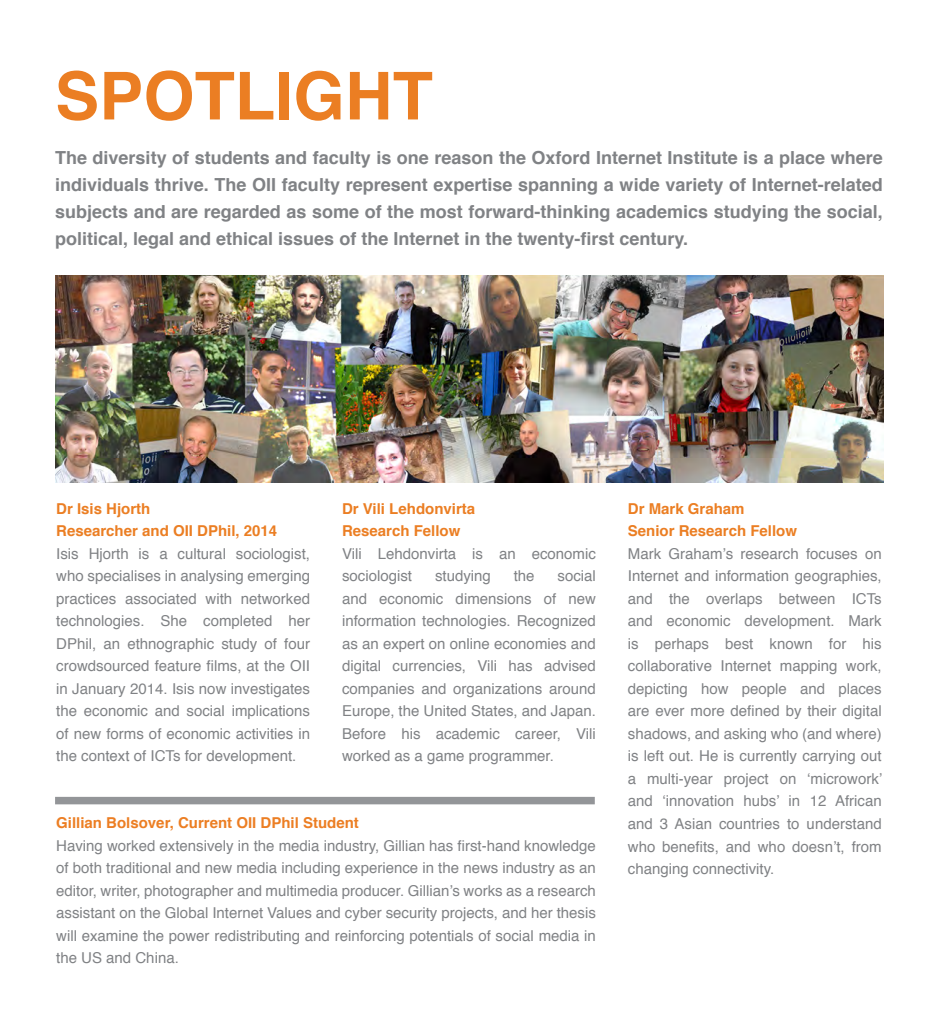
<style>
.page{position:relative;width:938px;height:1023px;background:#fff}
.page>*{position:absolute;margin:0;border:0;box-sizing:border-box;transform-origin:0 0}
.t1{font:700 66px "Helvetica";color:#eb7e23}
.t2{font:700 18px/27px "Helvetica";color:#808285;text-align:justify}
.t3{font:15px/22.5px "Helvetica";color:#808285;text-align:justify}
.t4{font:700 15px "Helvetica";color:#eb7e23}
.t5{font:700 15px "Helvetica";color:#ec7e23}
</style>
<div class="page">
<div style="left:55px;top:797px;width:540px;height:7px;background:#939598"></div>
<img style="left:55px;top:275px;width:828px;height:207px">
<p class="t1" style="left:55px;top:43px;width:379px">SPOTLIGHT</p>
<p class="t2" style="left:55px;top:144px;width:829px">The diversity of students and faculty is one reason the Oxford Internet Institute is a place where individuals thrive. The OII faculty represent expertise spanning a wide variety of Internet-related subjects and are regarded as some of the most forward-thinking academics studying the social, political, legal and ethical issues of the Internet in the twenty-first century.</p>
<p class="t4" style="left:56px;top:496px;width:96px">Dr Isis Hjorth</p>
<p class="t4" style="left:56px;top:519px;width:222px">Researcher and OII DPhil, 2014</p>
<p class="t3" style="left:56px;top:543px;width:255px">Isis Hjorth is a cultural sociologist, who specialises in analysing emerging practices associated with networked technologies. She completed her DPhil, an ethnographic study of four crowdsourced feature films, at the OII in January 2014. Isis now investigates the economic and social implications of new forms of economic activities in the context of ICTs for development.</p>
<p class="t4" style="left:342px;top:496px;width:135px">Dr Vili Lehdonvirta</p>
<p class="t4" style="left:342px;top:519px;width:120px">Research Fellow</p>
<p class="t3" style="left:342px;top:543px;width:255px">Vili Lehdonvirta is an economic sociologist</p>
<p class="t3" style="left:435px;top:565px;width:57px">studying</p>
<p class="t3" style="left:514px;top:565px;width:22px">the</p>
<p class="t3" style="left:342px;top:565px;width:255px;text-indent:215px">social and economic dimensions of new information technologies. Recognized as an expert on online economies and digital currencies, Vili has advised companies and organizations around Europe, the United States, and Japan.<br>Before his academic career, Vili worked as a game programmer.</p>
<p class="t5" style="left:56px;top:810px;width:304px">Gillian Bolsover, Current OII DPhil Student</p>
<p class="t3" style="left:56px;top:834px;width:541px">Having worked extensively in the media industry, Gillian has first-hand knowledge of both traditional and new media including experience in the news industry as an editor, writer, photographer and multimedia producer. Gillian’s works as a research assistant on the Global Internet Values and cyber security projects, and her thesis will examine the power redistributing and reinforcing potentials of social media in the US and China.</p>
<p class="t4" style="left:628px;top:496px;width:118px">Dr Mark Graham</p>
<p class="t4" style="left:628px;top:519px;width:171px">Senior Research Fellow</p>
<p class="t3" style="left:628px;top:543px;width:256px">Mark Graham’s research focuses on Internet and information geographies, and the overlaps between ICTs and economic development. Mark is perhaps best known for his collaborative Internet mapping work, depicting how people and places are ever more defined by their digital shadows, and asking who (and where) is left out. He is currently carrying out a multi-year project on ‘microwork’ and ‘innovation hubs’ in 12 African and 3 Asian countries to understand who benefits, and who doesn’t, from changing connectivity.</p>
</div>
